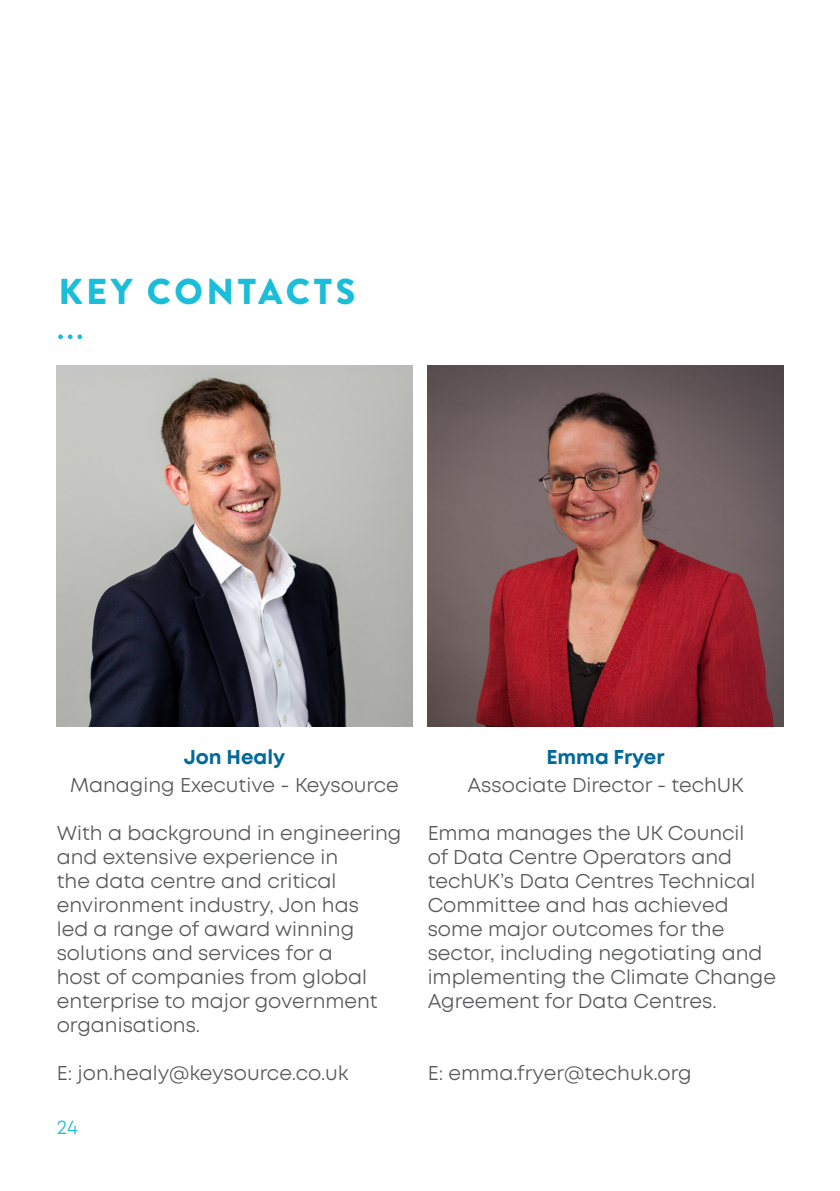
<style>
.page{position:relative;width:840px;height:1191px;background:#fff}
.page>*{position:absolute;margin:0;border:0;box-sizing:border-box;transform-origin:0 0}
.t1{font:900 36px "Brandon Grotesque";letter-spacing:.1em;color:#1abed8}
.t2{font:20px/24px "Mont";color:#57585a}
.t3{font:700 20px "Mont";color:#006a9b}
.t4{font:20px "Mont";color:#1abed8}
</style>
<div class="page">
<svg style="left:58px;top:334px;width:24px;height:5px"></svg>
<img style="left:57px;top:366px;width:355px;height:361px">
<img style="left:427px;top:366px;width:355px;height:361px">
<p class="t1" style="left:58px;top:266px;width:298px">KEY CONTACTS</p>
<p class="t3" style="left:184px;top:744px;width:103px">Jon Healy</p>
<p class="t2" style="left:70px;top:773px;width:330px">Managing Executive - Keysource</p>
<p class="t2" style="left:57px;top:821px;width:346px">With a background in engineering and extensive experience in<br>the data centre and critical environment industry, Jon has<br>led a range of award winning solutions and services for a<br>host of companies from global enterprise to major government organisations.</p>
<p class="t2" style="left:57px;top:1061px;width:293px">E: jon.healy@keysource.co.uk</p>
<p class="t4" style="left:57px;top:1114px;width:22px">24</p>
<p class="t3" style="left:546px;top:744px;width:120px">Emma Fryer</p>
<p class="t2" style="left:467px;top:773px;width:277px">Associate Director - techUK</p>
<p class="t2" style="left:427px;top:821px;width:350px">Emma manages the UK Council<br>of Data Centre Operators and techUK’s Data Centres Technical<br>Committee and has achieved some major outcomes for the sector, including negotiating and implementing the Climate Change<br>Agreement for Data Centres.</p>
<p class="t2" style="left:427px;top:1061px;width:265px">E: emma.fryer@techuk.org</p>
</div>
